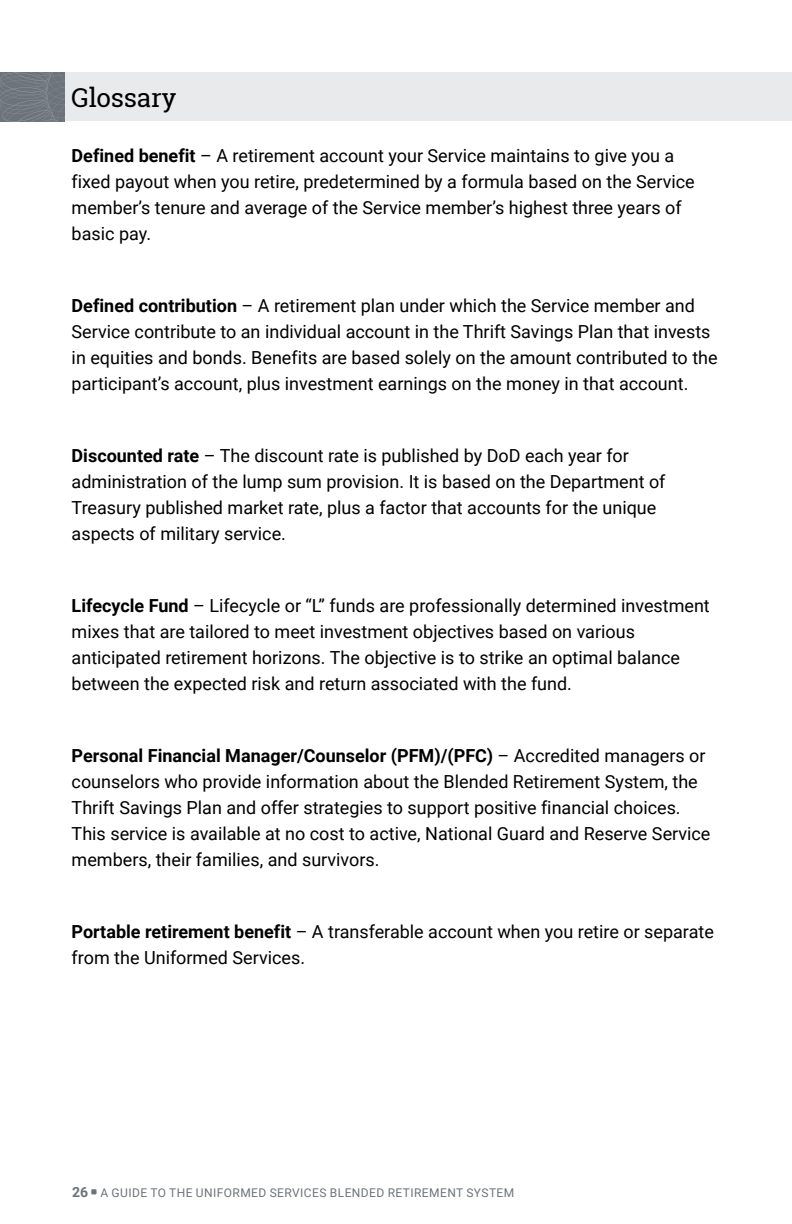
<style>
.page{position:relative;width:792px;height:1224px;background:#fff}
.page>*{position:absolute;margin:0;border:0;box-sizing:border-box;transform-origin:0 0}
.t1{font:26px "Roboto Slab";letter-spacing:-.01em;color:#000}
.t2{font:18px/26px "Roboto";color:#000}
.t3{font:12px "Roboto";letter-spacing:.035em;color:#6c737b}
.s1{font-weight:700}
.s2{font-weight:700;font-size:14px}
</style>
<div class="page">
<div style="left:64px;top:72px;width:728px;height:49px;background:#e9eaeb"></div>
<svg style="left:0;top:73px;width:64px;height:49px;background:#717880"></svg>
<h2 class="t1" style="left:72px;top:80px;width:106px">Glossary</h2>
<p class="t2" style="left:72px;top:142px;width:625px"><span class="s1">Defined benefit</span> – A retirement account your Service maintains to give you a fixed payout when you retire, predetermined by a formula based on the Service member’s tenure and average of the Service member’s highest three years of basic pay.</p>
<p class="t2" style="left:72px;top:292px;width:648px"><span class="s1">Defined contribution</span> – A retirement plan under which the Service member and Service contribute to an individual account in the Thrift Savings Plan that invests in equities and bonds. Benefits are based solely on the amount contributed to the participant’s account, plus investment earnings on the money in that account.</p>
<p class="t2" style="left:72px;top:442px;width:595px"><span class="s1">Discounted rate</span> – The discount rate is published by DoD each year for administration of the lump sum provision. It is based on the Department of Treasury published market rate, plus a factor that accounts for the unique aspects of military service.</p>
<p class="t2" style="left:72px;top:592px;width:640px"><span class="s1">Lifecycle Fund</span> – Lifecycle or “L” funds are professionally determined investment mixes that are tailored to meet investment objectives based on various anticipated retirement horizons. The objective is to strike an optimal balance between the expected risk and return associated with the fund.</p>
<p class="t2" style="left:72px;top:742px;width:640px"><span class="s1">Personal Financial Manager/Counselor (PFM)/(PFC)</span> – Accredited managers or counselors who provide information about the Blended Retirement System, the Thrift Savings Plan and offer strategies to support positive financial choices.<br>This service is available at no cost to active, National Guard and Reserve Service members, their families, and survivors.</p>
<p class="t2" style="left:72px;top:918px;width:644px"><span class="s1">Portable retirement benefit</span> – A transferable account when you retire or separate from the Uniformed Services.</p>
<p class="t3" style="left:72px;top:1184px;width:444px"><span class="s2">26</span> A GUIDE TO THE UNIFORMED SERVICES BLENDED RETIREMENT SYSTEM</p>
</div>
